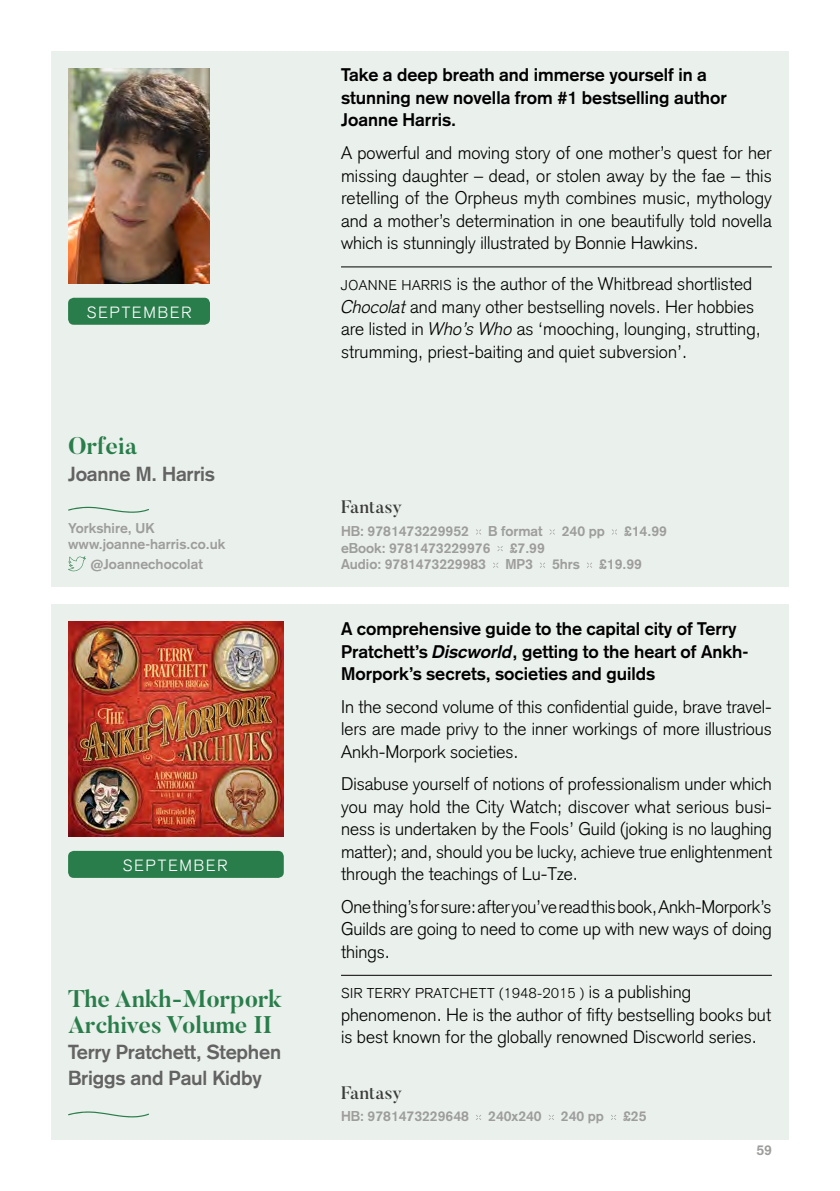
<style>
.page{position:relative;width:840px;height:1191px;background:#fff}
.page>*{position:absolute;margin:0;border:0;box-sizing:border-box;transform-origin:0 0}
.t1{font:700 24px/26.2px "Butler";letter-spacing:.005em;color:#297d4b}
.t2{font:700 20px/26.2px "Basic Commercial LT Std";letter-spacing:-.01em;color:#646363}
.t3{font:300 18px/22.4px "Basic Commercial LT Std";letter-spacing:.005em;color:#000;text-align:justify}
.t4{font:700 18px/22.6px "Basic Commercial LT Std";color:#000}
.t5{font:500 18px "Butler";letter-spacing:.005em;color:#3c3c3b}
.t6{font:300 16px "Basic Commercial LT Std";letter-spacing:.12em;color:#fff}
.t7{font:700 14px/16.2px "Basic Commercial LT Std";color:#9d9d9c}
.t8{font:300 14px "Basic Commercial LT Std";letter-spacing:.04em;color:#000}
.s1{font-size:14px}
.s2{font-style:italic}
.s3{font-size:18px}
</style>
<div class="page">
<div style="left:51px;top:51px;width:737px;height:536px;background:#eaf0eb"></div>
<svg style="left:68px;top:506px;width:81px;height:7px"></svg>
<svg style="left:68px;top:556px;width:18px;height:15px"></svg>
<hr style="left:341px;top:266px;width:430px;height:1px;background:#000">
<svg style="left:476px;top:529px;width:5px;height:5px"></svg>
<svg style="left:549px;top:529px;width:5px;height:5px"></svg>
<svg style="left:497px;top:546px;width:5px;height:5px"></svg>
<svg style="left:493px;top:562px;width:5px;height:6px"></svg>
<svg style="left:540px;top:562px;width:5px;height:6px"></svg>
<svg style="left:587px;top:562px;width:5px;height:6px"></svg>
<img style="left:68px;top:68px;width:142px;height:215px">
<div style="left:68px;top:298px;width:142px;height:27px;background:#297d4b;border-radius:6px"></div>
<div style="left:51px;top:604px;width:737px;height:536px;background:#eaf0eb"></div>
<svg style="left:68px;top:1111px;width:81px;height:6px"></svg>
<hr style="left:341px;top:975px;width:430px;height:1px;background:#000">
<svg style="left:476px;top:1115px;width:5px;height:5px"></svg>
<svg style="left:611px;top:1115px;width:5px;height:5px"></svg>
<img style="left:68px;top:621px;width:215px;height:215px">
<div style="left:68px;top:851px;width:215px;height:27px;background:#297d4b;border-radius:6px"></div>
<p class="t6" style="left:87px;top:303px;width:106px">SEPTEMBER</p>
<h1 class="t1" style="left:68px;top:433px;width:71px">Orfeia</h1>
<p class="t2" style="left:68px;top:460px;width:148px">Joanne M. Harris</p>
<p class="t7" style="left:68px;top:520px;width:159px">Yorkshire, UK www.joanne-harris.co.uk</p>
<p class="t7" style="left:90px;top:556px;width:114px">@Joannechocolat</p>
<p class="t6" style="left:123px;top:856px;width:106px">SEPTEMBER</p>
<h1 class="t1" style="left:68px;top:985px;width:215px">The Ankh-Morpork<br>Archives Volume II</h1>
<p class="t2" style="left:68px;top:1038px;width:214px">Terry Pratchett, Stephen<br>Briggs and Paul Kidby</p>
<p class="t4" style="left:341px;top:63px;width:387px">Take a deep breath and immerse yourself in a stunning new novella from #1 bestselling author<br>Joanne Harris.</p>
<p class="t3" style="left:341px;top:141px;width:432px">A powerful and moving story of one mother’s quest for her missing daughter – dead, or stolen away by the fae – this retelling of the Orpheus myth combines music, mythology and a mother’s determination in one beautifully told novella which is stunningly illustrated by Bonnie Hawkins.</p>
<p class="t3" style="left:341px;top:272px;width:421px;text-align:left"><span class="s1">JOANNE HARRIS</span> is the author of the Whitbread shortlisted <span class="s2">Chocolat</span> and many other bestselling novels. Her hobbies are listed in <span class="s2">Who’s Who</span> as ‘mooching, lounging, strutting, strumming, priest-baiting and quiet subversion’.</p>
<p class="t5" style="left:341px;top:496px;width:63px">Fantasy</p>
<p class="t7" style="left:341px;top:523px;width:129px">HB: 9781473229952</p>
<p class="t7" style="left:488px;top:523px;width:56px">B format</p>
<p class="t7" style="left:561px;top:523px;width:44px">240 pp</p>
<p class="t7" style="left:623px;top:523px;width:44px">£14.99</p>
<p class="t7" style="left:341px;top:539px;width:151px">eBook: 9781473229976</p>
<p class="t7" style="left:509px;top:539px;width:37px">£7.99</p>
<p class="t7" style="left:341px;top:556px;width:146px">Audio: 9781473229983</p>
<p class="t7" style="left:505px;top:556px;width:29px">MP3</p>
<p class="t7" style="left:551px;top:556px;width:29px">5hrs</p>
<p class="t7" style="left:598px;top:556px;width:44px">£19.99</p>
<p class="t4" style="left:341px;top:617px;width:409px">A comprehensive guide to the capital city of Terry<br>Pratchett’s <span class="s2">Discworld</span>, getting to the heart of Ankh-<br>Morpork’s secrets, societies and guilds</p>
<p class="t3" style="left:341px;top:695px;width:432px">In the second volume of this confidential guide, brave travel&shy;lers are made privy to the inner workings of more illustrious Ankh-Morpork societies.</p>
<p class="t3" style="left:341px;top:773px;width:432px">Disabuse yourself of notions of professionalism under which you may hold the City Watch; discover what serious busi&shy;ness is undertaken by the Fools’ Guild (joking is no laughing matter); and, should you be lucky, achieve true enlightenment through the teachings of Lu-Tze.</p>
<p class="t3" style="left:341px;top:895px;width:432px">One thing’s for sure: after you’ve read this book, Ankh-Morpork’s Guilds are going to need to come up with new ways of doing things.</p>
<p class="t8" style="left:341px;top:985px;width:351px">SIR TERRY PRATCHETT (1948-2015 ) <span class="s3">is a publishing</span></p>
<p class="t3" style="left:341px;top:1003px;width:431px">phenomenon. He is the author of fifty bestselling books but is best known for the globally renowned Discworld series.</p>
<p class="t5" style="left:341px;top:1081px;width:63px">Fantasy</p>
<p class="t7" style="left:341px;top:1108px;width:129px">HB: 9781473229648</p>
<p class="t7" style="left:488px;top:1108px;width:55px">240x240</p>
<p class="t7" style="left:560px;top:1108px;width:44px">240 pp</p>
<p class="t7" style="left:623px;top:1108px;width:25px">£25</p>
<p class="t7" style="left:756px;top:1141px;width:17px">59</p>
</div>
